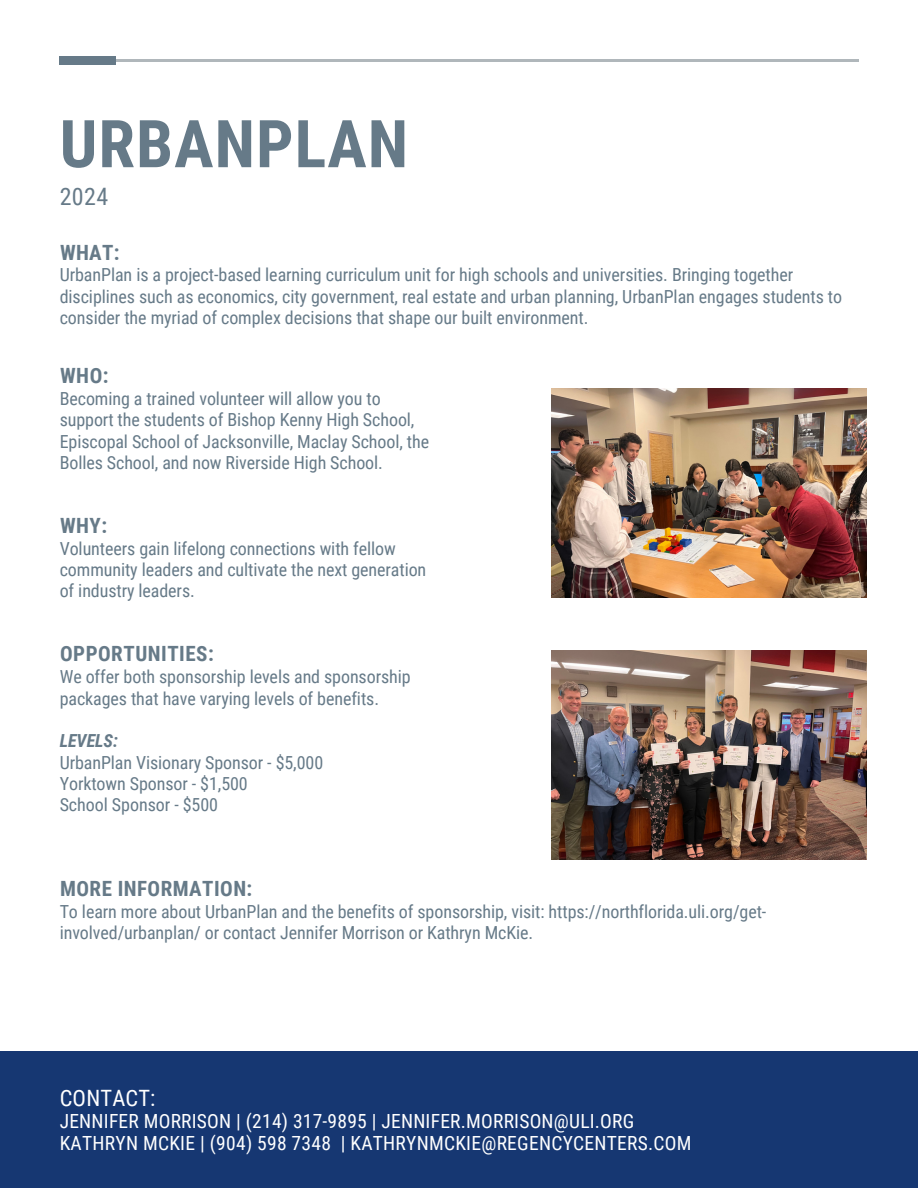
<style>
.page{position:relative;width:918px;height:1188px;background:#fff}
.page>*{position:absolute;margin:0;border:0;box-sizing:border-box;transform-origin:0 0}
.t1{font:700 66px "Roboto Condensed";letter-spacing:.015em;color:#667a88}
.t2{font:24px "Roboto Condensed";color:#667a88}
.t3{font:22.5px "Roboto Condensed";letter-spacing:.01em;color:#fff}
.t4{font:700 21px "Roboto Condensed";letter-spacing:.025em;color:#667a88}
.t5{font:19.5px "Roboto Condensed";letter-spacing:.015em;color:#fff}
.t6{font:18px/21.3px "Roboto Condensed";letter-spacing:-.005em;color:#667a88}
.t7{font:italic 700 18px "Roboto Condensed";letter-spacing:-.005em;color:#667a88}
</style>
<div class="page">
<hr style="left:83px;top:60px;width:775px;height:1px;background:#b0b7bb">
<div style="left:60px;top:56px;width:56px;height:9px;background:#667a88"></div>
<img style="left:551px;top:389px;width:315px;height:209px">
<img style="left:551px;top:650px;width:315px;height:209px">
<div style="left:0;top:1052px;width:918px;height:136px;background:#163772"></div>
<p class="t1" style="left:60px;top:106px;width:350px">URBANPLAN</p>
<p class="t2" style="left:60px;top:183px;width:50px">2024</p>
<p class="t4" style="left:60px;top:240px;width:61px">WHAT:</p>
<p class="t6" style="left:60px;top:265px;width:784px">UrbanPlan is a project-based learning curriculum unit for high schools and universities. Bringing together disciplines such as economics, city government, real estate and urban planning, UrbanPlan engages students to consider the myriad of complex decisions that shape our built environment.</p>
<p class="t4" style="left:60px;top:363px;width:50px">WHO:</p>
<p class="t6" style="left:60px;top:388px;width:371px">Becoming a trained volunteer will allow you to support the students of Bishop Kenny High School, Episcopal School of Jacksonville, Maclay School, the Bolles School, and now Riverside High School.</p>
<p class="t4" style="left:60px;top:513px;width:49px">WHY:</p>
<p class="t6" style="left:60px;top:538px;width:368px">Volunteers gain lifelong connections with fellow community leaders and cultivate the next generation of industry leaders.</p>
<p class="t4" style="left:60px;top:642px;width:155px">OPPORTUNITIES:</p>
<p class="t6" style="left:60px;top:666px;width:353px">We offer both sponsorship levels and sponsorship packages that have varying levels of benefits.</p>
<p class="t7" style="left:60px;top:731px;width:60px">LEVELS:</p>
<p class="t6" style="left:60px;top:752px;width:265px">UrbanPlan Visionary Sponsor - $5,000</p>
<p class="t6" style="left:60px;top:773px;width:190px">Yorktown Sponsor - $1,500</p>
<p class="t6" style="left:60px;top:795px;width:160px">School Sponsor - $500</p>
<p class="t4" style="left:60px;top:876px;width:194px">MORE INFORMATION:</p>
<p class="t6" style="left:60px;top:901px;width:708px">To learn more about UrbanPlan and the benefits of sponsorship, visit: https://northflorida.uli.org/get&shy;involved/urbanplan/ or contact Jennifer Morrison or Kathryn McKie.</p>
<p class="t3" style="left:60px;top:1085px;width:97px">CONTACT:</p>
<p class="t5" style="left:60px;top:1109px;width:576px">JENNIFER MORRISON | (214) 317-9895 | JENNIFER.MORRISON@ULI.ORG</p>
<p class="t5" style="left:60px;top:1132px;width:633px">KATHRYN MCKIE | (904) 598 7348 | KATHRYNMCKIE@REGENCYCENTERS.COM</p>
</div>
